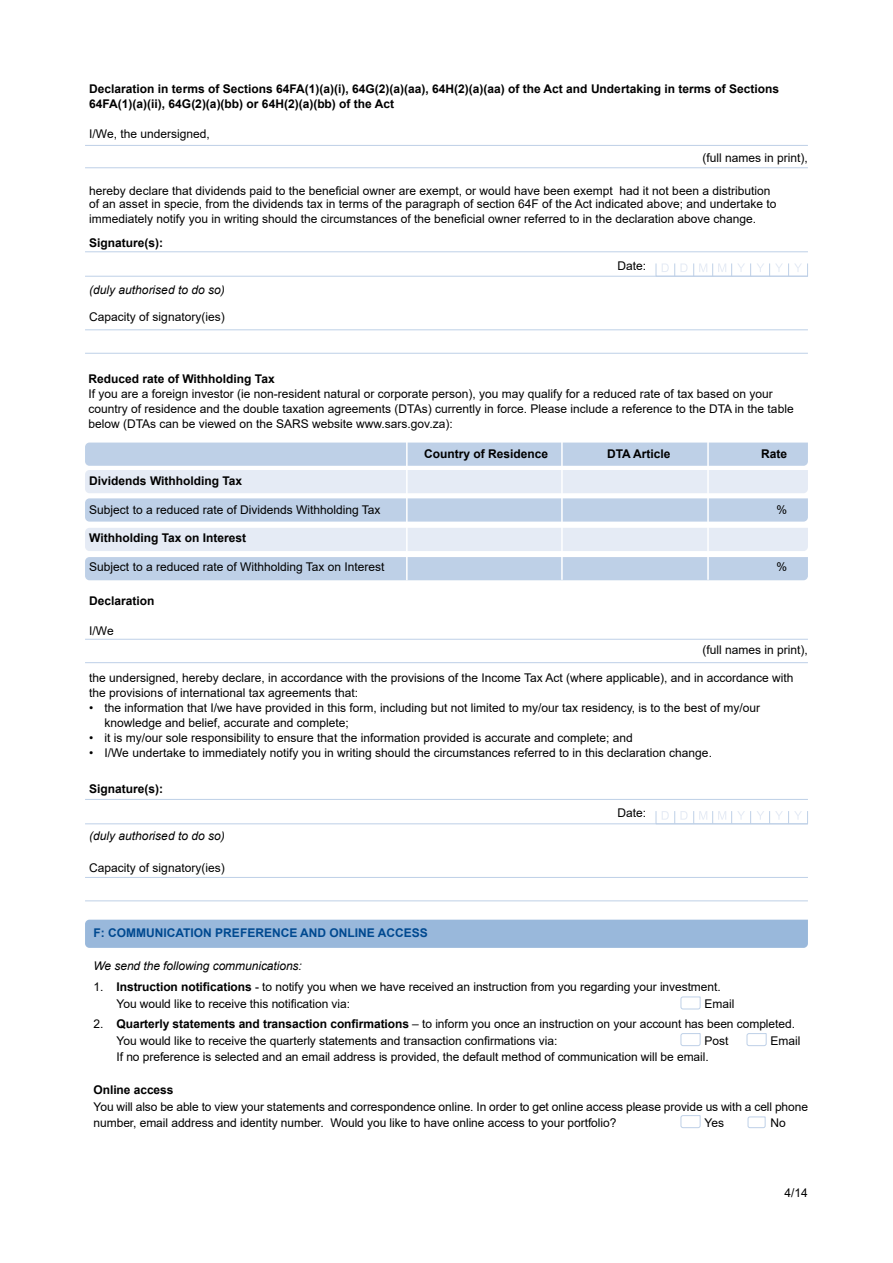
<style>
.page{position:relative;width:893px;height:1263px;background:#fff}
.page>*{position:absolute;margin:0;border:0;box-sizing:border-box;transform-origin:0 0}
.t1{font:12px/15px "Arial";color:#000}
.t2{font:700 12px/15px "Arial";color:#000}
.t3{font:italic 12px "Arial";color:#000}
.t4{font:700 12px "Arial";color:#004990}
.s1{font-weight:700}
</style>
<div class="page">
<hr style="left:85px;top:799px;width:723px;height:1px;background:#bed0e7">
<hr style="left:85px;top:639px;width:723px;height:1px;background:#bed0e7">
<hr style="left:85px;top:877px;width:723px;height:1px;background:#bed0e7">
<hr style="left:85px;top:662px;width:723px;height:1px;background:#bed0e7">
<hr style="left:85px;top:900px;width:723px;height:1px;background:#bed0e7">
<hr style="left:85px;top:823px;width:723px;height:1px;background:#bed0e7">
<div style="left:85px;top:528px;width:723px;height:23px;background:#e5ebf5"></div>
<div style="left:85px;top:557px;width:723px;height:23px;background:#bed0e7"></div>
<svg style="left:85px;top:443px;width:723px;height:79px;background:#d1ddee"></svg>
<hr style="left:406px;top:441px;width:2px;height:139px;background:#fff">
<hr style="left:561px;top:441px;width:2px;height:139px;background:#fff">
<hr style="left:707px;top:441px;width:2px;height:139px;background:#fff">
<div style="left:656px;top:811px;width:152px;height:13px;border:1px solid #bed0e7"></div>
<svg style="left:662px;top:811px;width:140px;height:13px"></svg>
<div style="left:85px;top:920px;width:723px;height:28px;background:#99b8db"></div>
<svg style="left:680px;top:996px;width:21px;height:14px"></svg>
<svg style="left:680px;top:1033px;width:21px;height:13px"></svg>
<svg style="left:680px;top:1115px;width:21px;height:13px"></svg>
<svg style="left:746px;top:1033px;width:21px;height:13px"></svg>
<svg style="left:747px;top:1116px;width:19px;height:12px"></svg>
<hr style="left:85px;top:251px;width:723px;height:1px;background:#bed0e7">
<hr style="left:85px;top:145px;width:723px;height:1px;background:#bed0e7">
<hr style="left:85px;top:329px;width:723px;height:1px;background:#bed0e7">
<hr style="left:85px;top:167px;width:723px;height:1px;background:#bed0e7">
<hr style="left:85px;top:353px;width:723px;height:1px;background:#bed0e7">
<hr style="left:85px;top:276px;width:723px;height:1px;background:#bed0e7">
<div style="left:656px;top:263px;width:152px;height:14px;border:1px solid #bed0e7"></div>
<svg style="left:662px;top:263px;width:140px;height:13px"></svg>
<p class="t2" style="left:89px;top:82px;width:691px">Declaration in terms of Sections 64FA(1)(a)(i), 64G(2)(a)(aa), 64H(2)(a)(aa) of the Act and Undertaking in terms of Sections<br>64FA(1)(a)(ii), 64G(2)(a)(bb) or 64H(2)(a)(bb) of the Act</p>
<p class="t1" style="left:89px;top:127px;width:122px">I/We, the undersigned,</p>
<p class="t1" style="left:703px;top:150px;width:107px">(full names in print),</p>
<p class="t1" style="left:89px;top:184px;width:689px;line-height:13.5px">hereby declare that dividends paid to the beneficial owner are exempt, or would have been exempt had it not been a distribution of an asset in specie, from the dividends tax in terms of the paragraph of section 64F of the Act indicated above; and undertake to</p>
<p class="t1" style="left:89px;top:211px;width:668px">immediately notify you in writing should the circumstances of the beneficial owner referred to in the declaration above change.</p>
<p class="t2" style="left:89px;top:235px;width:76px">Signature(s):</p>
<p class="t1" style="left:618px;top:258px;width:30px">Date:</p>
<p class="t3" style="left:89px;top:282px;width:137px">(duly authorised to do so)</p>
<p class="t1" style="left:89px;top:309px;width:137px">Capacity of signatory(ies)</p>
<p class="t2" style="left:88px;top:371px;width:188px">Reduced rate of Withholding Tax</p>
<p class="t1" style="left:88px;top:386px;width:707px">If you are a foreign investor (ie non-resident natural or corporate person), you may qualify for a reduced rate of tax based on your country of residence and the double taxation agreements (DTAs) currently in force. Please include a reference to the DTA in the table below (DTAs can be viewed on the SARS website www.sars.gov.za):</p>
<p class="t2" style="left:424px;top:447px;width:126px">Country of Residence</p>
<p class="t2" style="left:607px;top:447px;width:65px">DTA Article</p>
<p class="t2" style="left:761px;top:447px;width:28px">Rate</p>
<p class="t2" style="left:89px;top:474px;width:154px">Dividends Withholding Tax</p>
<p class="t1" style="left:89px;top:502px;width:293px">Subject to a reduced rate of Dividends Withholding Tax</p>
<p class="t1" style="left:776px;top:502px;width:12px">%</p>
<p class="t2" style="left:89px;top:531px;width:158px">Withholding Tax on Interest</p>
<p class="t1" style="left:89px;top:559px;width:297px">Subject to a reduced rate of Withholding Tax on Interest</p>
<p class="t1" style="left:776px;top:559px;width:12px">%</p>
<p class="t2" style="left:89px;top:593px;width:67px">Declaration</p>
<p class="t1" style="left:89px;top:623px;width:26px">I/We</p>
<p class="t1" style="left:703px;top:642px;width:107px">(full names in print),</p>
<p class="t1" style="left:89px;top:670px;width:706px">the undersigned, hereby declare, in accordance with the provisions of the Income Tax Act (where applicable), and in accordance with the provisions of international tax agreements that:</p>
<p class="t1" style="left:105px;top:700px;width:657px;text-indent:-15px">• the information that I/we have provided in this form, including but not limited to my/our tax residency, is to the best of my/our knowledge and belief, accurate and complete;</p>
<p class="t1" style="left:89px;top:730px;width:545px">• it is my/our sole responsibility to ensure that the information provided is accurate and complete; and</p>
<p class="t1" style="left:89px;top:745px;width:624px">• I/We undertake to immediately notify you in writing should the circumstances referred to in this declaration change.</p>
<p class="t2" style="left:89px;top:782px;width:76px">Signature(s):</p>
<p class="t1" style="left:618px;top:805px;width:30px">Date:</p>
<p class="t3" style="left:89px;top:828px;width:137px">(duly authorised to do so)</p>
<p class="t1" style="left:89px;top:860px;width:137px">Capacity of signatory(ies)</p>
<p class="t4" style="left:94px;top:925px;width:336px">F: COMMUNICATION PREFERENCE AND ONLINE ACCESS</p>
<p class="t3" style="left:94px;top:958px;width:210px">We send the following communications:</p>
<p class="t1" style="left:117px;top:978px;width:606px;line-height:16.5px;text-indent:-23px">1. <span class="s1">Instruction notifications</span> - to notify you when we have received an instruction from you regarding your investment.<br>You would like to receive this notification via:</p>
<p class="t1" style="left:705px;top:996px;width:31px">Email</p>
<p class="t1" style="left:117px;top:1016px;width:680px;line-height:16.5px;text-indent:-23px">2. <span class="s1">Quarterly statements and transaction confirmations</span> – to inform you once an instruction on your account has been completed.<br>You would like to receive the quarterly statements and transaction confirmations via:</p>
<p class="t1" style="left:705px;top:1033px;width:25px">Post</p>
<p class="t1" style="left:771px;top:1033px;width:31px">Email</p>
<p class="t1" style="left:117px;top:1049px;width:594px">If no preference is selected and an email address is provided, the default method of communication will be email.</p>
<p class="t2" style="left:94px;top:1083px;width:81px">Online access</p>
<p class="t1" style="left:94px;top:1098px;width:716px;line-height:16.5px">You will also be able to view your statements and correspondence online. In order to get online access please provide us with a cell phone number, email address and identity number. Would you like to have online access to your portfolio?</p>
<p class="t1" style="left:705px;top:1115px;width:21px">Yes</p>
<p class="t1" style="left:771px;top:1115px;width:17px">No</p>
<p class="t1" style="left:785px;top:1185px;width:25px">4/14</p>
</div>
